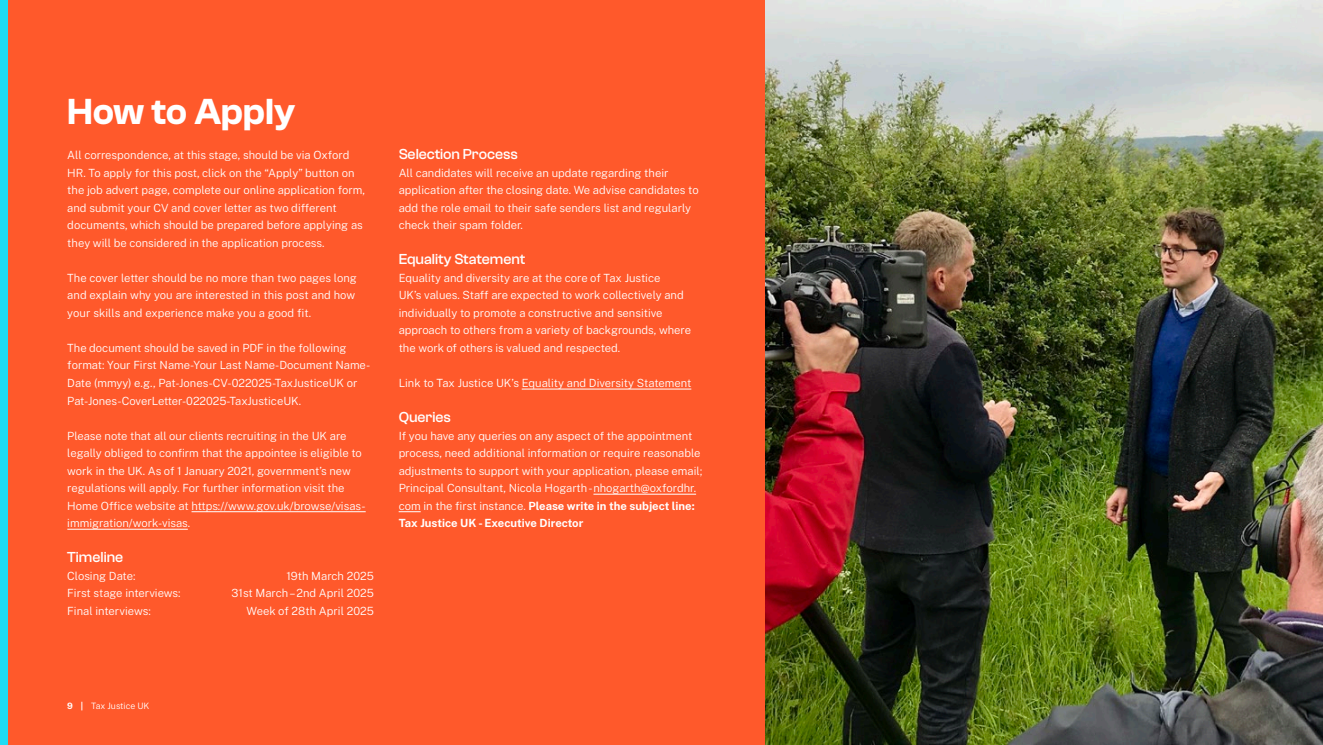
<style>
.page{position:relative;width:1323px;height:745px;background:#fff}
.page>*{position:absolute;margin:0;border:0;box-sizing:border-box;transform-origin:0 0}
.t1{font:600 37.5px "Clash Grotesk";letter-spacing:-.01em;color:#fff}
.t2{font:500 15px "Clash Grotesk";letter-spacing:-.005em;color:#fff}
.t3{font:300 11.25px/17.5px "Public Sans";color:#fff}
.t4{font:300 8.75px "Public Sans";color:#fff}
.s1{font-weight:700}
</style>
<div class="page">
<div style="left:0;top:0;width:765px;height:744px;background:#ff592b"></div>
<div style="left:0;top:0;width:7px;height:744px;background:#1fdcf4"></div>
<hr style="left:192px;top:511px;width:174px;height:1px;background:#fff">
<hr style="left:67px;top:528px;width:121px;height:1px;background:#fff">
<hr style="left:522px;top:388px;width:169px;height:1px;background:#fff">
<hr style="left:593px;top:493px;width:103px;height:1px;background:#fff">
<svg style="left:399px;top:511px;width:22px;height:1px"></svg>
<img style="left:765px;top:0;width:558px;height:744px">
<h2 class="t1" style="left:67px;top:91px;width:230px">How to Apply</h2>
<p class="t3" style="left:67px;top:146px;width:299px">All correspondence, at this stage, should be via Oxford HR. To apply for this post, click on the “Apply” button on the job advert page, complete our online application form, and submit your CV and cover letter as two different documents, which should be prepared before applying as they will be considered in the application process.</p>
<p class="t3" style="left:67px;top:268px;width:291px">The cover letter should be no more than two pages long and explain why you are interested in this post and how your skills and experience make you a good fit.</p>
<p class="t3" style="left:67px;top:338px;width:304px">The document should be saved in PDF in the following format: Your First Name-Your Last Name-Document Name-Date (mmyy) e.g., Pat-Jones-CV-022025-TaxJusticeUK or Pat-Jones-CoverLetter-022025-TaxJusticeUK.</p>
<p class="t3" style="left:67px;top:426px;width:300px">Please note that all our clients recruiting in the UK are legally obliged to confirm that the appointee is eligible to work in the UK. As of 1 January 2021, government’s new regulations will apply. For further information visit the Home Office website at https://www.gov.uk/browse/visas&shy;immigration/work-visas.</p>
<h4 class="t2" style="left:67px;top:548px;width:57px">Timeline</h4>
<p class="t3" style="left:67px;top:566px;width:70px">Closing Date:</p>
<p class="t3" style="left:286px;top:566px;width:89px">19th March 2025</p>
<p class="t3" style="left:67px;top:583px;width:115px">First stage interviews:</p>
<p class="t3" style="left:232px;top:583px;width:144px">31st March – 2nd April 2025</p>
<p class="t3" style="left:67px;top:601px;width:85px">Final interviews:</p>
<p class="t3" style="left:246px;top:601px;width:129px">Week of 28th April 2025</p>
<h4 class="t2" style="left:399px;top:146px;width:121px">Selection Process</h4>
<p class="t3" style="left:399px;top:163px;width:302px">All candidates will receive an update regarding their application after the closing date. We advise candidates to add the role email to their safe senders list and regularly check their spam folder.</p>
<h4 class="t2" style="left:399px;top:251px;width:128px">Equality Statement</h4>
<p class="t3" style="left:399px;top:268px;width:294px">Equality and diversity are at the core of Tax Justice<br>UK’s values. Staff are expected to work collectively and individually to promote a constructive and sensitive approach to others from a variety of backgrounds, where the work of others is valued and respected.</p>
<p class="t3" style="left:399px;top:373px;width:294px">Link to Tax Justice UK’s Equality and Diversity Statement</p>
<h4 class="t2" style="left:399px;top:408px;width:54px">Queries</h4>
<p class="t3" style="left:399px;top:426px;width:305px">If you have any queries on any aspect of the appointment process, need additional information or require reasonable adjustments to support with your application, please email; Principal Consultant, Nicola Hogarth - nhogarth@oxfordhr. com in the first instance. <span class="s1">Please write in the subject line:<br>Tax Justice UK - Executive Director</span></p>
<p class="t4" style="left:67px;top:699px;width:84px"><span class="s1">9 |</span> Tax Justice UK</p>
</div>
